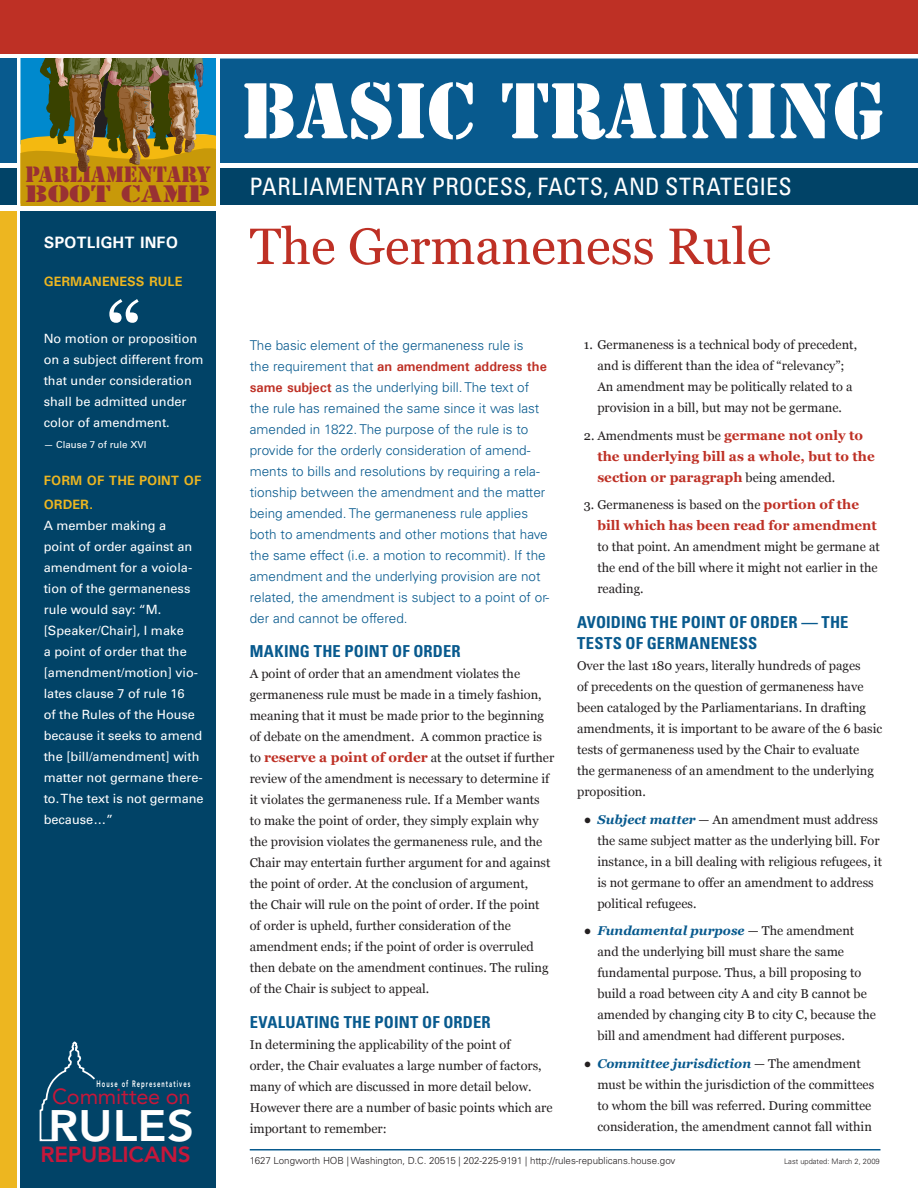
<style>
.page{position:relative;width:918px;height:1188px;background:#fff}
.page>*{position:absolute;margin:0;border:0;box-sizing:border-box;transform-origin:0 0}
.Head_01{font:51px "Georgia";color:#be3025}
.t1{font:800 43.65px "Avenir";color:#fff;scale:1.09 1}
.t2{font:condensed 24px "Univers";letter-spacing:.015em;color:#fff}
.t3{font:22.2px "Stencil Std";color:#993133;scale:1.36 1}
.t4{font:21.75px "Avenir";letter-spacing:-.01em;color:#c6173a}
.t5{font:800 21.75px "Avenir";letter-spacing:-.015em;color:#c6173a;scale:1.04 1}
.t6{font:20.7px "Stencil Std";color:#993133}
.Subhead_01{font:700 condensed 16.5px/21px "Univers";letter-spacing:.01em;color:#085a8e}
.t7{font:700 16.5px "Univers";color:#fff}
.Intro_Summary_Paragr{font:300 13.5px/21px "Univers";color:#085a8e}
.Bullets{font:700 13.5px/21px "Georgia";color:#be3025}
.Sidebar_Subhead{font:700 13.5px/24px "Univers";color:#edb620}
.Body_Copy_Text_after{font:12.75px/21px "Georgia";color:#231f20}
.Bullets-2{font:12.75px/21px "Georgia";color:#231f20}
.Sidebar_Copy_Text{font:12.75px/21px "Univers";color:#fff}
.Caption_01{font:300 9.75px "Univers";color:#231f20}
.Sidebar_Caption{font:9.75px "Univers";color:#fff}
.t8{font:800 9.3px "Avenir";letter-spacing:.18em;color:#fff;scale:.63 1}
.Caption_01-2{font:300 7.5px "Univers";color:#231f20}
.s1{font-weight:700;font-size:13.5px;color:#be3025}
.s2{font-weight:400;font-size:12.75px;color:#231f20}
.s3{font-weight:700;font-style:italic;color:#085a8e}
.s4{font-weight:700;color:#be3025}
</style>
<div class="page">
<div style="left:220px;top:58px;width:698px;height:105px;background:#085a8e"></div>
<div style="left:0;top:0;width:918px;height:54px;background:#be3025"></div>
<div style="left:220px;top:169px;width:698px;height:36px;background:#014367"></div>
<svg style="left:244px;top:82px;width:638px;height:58px"></svg>
<svg style="left:21px;top:58px;width:195px;height:147px;background:#887c32"></svg>
<div style="left:0;top:169px;width:16px;height:36px;background:#014367"></div>
<div style="left:0;top:58px;width:16px;height:105px;background:#085a8e"></div>
<hr style="left:250px;top:1149px;width:630px;height:1px;background:#085a8e">
<div style="left:0;top:211px;width:16px;height:977px;background:#edb620"></div>
<div style="left:20px;top:211px;width:196px;height:977px;background:#014367"></div>
<svg style="left:40px;top:1041px;width:55px;height:101px"></svg>
<svg style="left:109px;top:299px;width:30px;height:24px"></svg>
<p class="t6" style="left:25px;top:161px;width:187px">PARLIAMENTARY</p>
<p class="t3" style="left:25px;top:179px;width:138px">BOOT CAMP</p>
<p class="t7" style="left:44px;top:232px;width:136px">SPOTLIGHT INFO</p>
<p class="Sidebar_Subhead" style="left:44px;top:269px;width:140px">GERMANENESS RULE</p>
<p class="Sidebar_Copy_Text" style="left:44px;top:328px;width:161px">No motion or proposition on a subject different from that under consideration shall be admitted under color of amendment.</p>
<p class="Sidebar_Caption" style="left:44px;top:439px;width:104px">— Clause 7 of rule XVI</p>
<p class="Sidebar_Subhead" style="left:44px;top:468px;width:159px">FORM OF THE POINT OF<br>ORDER.</p>
<p class="Sidebar_Copy_Text" style="left:44px;top:515px;width:161px">A member making a<br>point of order against an amendment for a voiola&shy;tion of the germaneness rule would say: “M. [Speaker/Chair], I make<br>a point of order that the [amendment/motion] vio&shy;lates clause 7 of rule 16<br>of the Rules of the House because it seeks to amend the [bill/amendment] with matter not germane there&shy;to. The text is not germane because…”</p>
<p class="t8" style="left:97px;top:1078px;width:150px">House of Representatives</p>
<p class="t4" style="left:52px;top:1084px;width:140px">Committee on</p>
<p class="t1" style="left:48px;top:1100px;width:135px">RULES</p>
<p class="t5" style="left:40px;top:1141px;width:146px">REPUBLICANS</p>
<p class="t2" style="left:249px;top:172px;width:544px">PARLIAMENTARY PROCESS, FACTS, AND STRATEGIES</p>
<p class="Head_01" style="left:250px;top:216px;width:523px">The Germaneness Rule</p>
<p class="Bullets-2" style="left:597px;top:334px;width:261px;text-indent:-14px">1. Germaneness is a technical body of precedent, and is different than the idea of “relevancy”; An amendment may be politically related to a provision in a bill, but may not be germane.</p>
<p class="Bullets-2" style="left:584px;top:425px;width:281px">2. Amendments must be <span class="s1">germane not only to</span></p>
<p class="Bullets" style="left:597px;top:445px;width:279px">the underlying bill as a whole, but to the section or paragraph <span class="s2">being amended.</span></p>
<p class="Bullets-2" style="left:584px;top:495px;width:277px">3. Germaneness is based on the <span class="s1">portion of the</span></p>
<p class="Bullets" style="left:597px;top:515px;width:281px">bill which has been read for amendment</p>
<p class="Bullets-2" style="left:597px;top:537px;width:284px">to that point. An amendment might be germane at the end of the bill where it might not earlier in the reading.</p>
<p class="Subhead_01" style="left:577px;top:611px;width:273px">AVOIDING THE POINT OF ORDER — THE<br>TESTS OF GERMANENESS</p>
<p class="Body_Copy_Text_after" style="left:577px;top:655px;width:307px">Over the last 180 years, literally hundreds of pages<br>of precedents on the question of germaneness have been cataloged by the Parliamentarians. In drafting amendments, it is important to be aware of the 6 basic tests of germaneness used by the Chair to evaluate<br>the germaneness of an amendment to the underlying proposition.</p>
<p class="Bullets-2" style="left:597px;top:809px;width:286px;text-indent:-14px">● <span class="s3">Subject matter</span> — An amendment must address the same subject matter as the underlying bill. For instance, in a bill dealing with religious refugees, it is not germane to offer an amendment to address political refugees.</p>
<p class="Bullets-2" style="left:597px;top:921px;width:280px;text-indent:-14px">● <span class="s3">Fundamental purpose</span> — The amendment and the underlying bill must share the same fundamental purpose. Thus, a bill proposing to build a road between city A and city B cannot be amended by changing city B to city C, because the bill and amendment had different purposes.</p>
<p class="Bullets-2" style="left:597px;top:1053px;width:278px;text-indent:-14px">● <span class="s3">Committee jurisdiction</span> — The amendment must be within the jurisdiction of the committees to whom the bill was referred. During committee consideration, the amendment cannot fall within</p>
<p class="Caption_01" style="left:250px;top:1155px;width:427px">1627 Longworth HOB | Washington, D.C. 20515 | 202-225-9191 | http://rules-republicans.house.gov</p>
<p class="Caption_01-2" style="left:784px;top:1157px;width:97px">Last updated: March 2, 2009</p>
<p class="Intro_Summary_Paragr" style="left:250px;top:335px;width:301px">The basic element of the germaneness rule is<br>the requirement that <span class="s4">an amendment address the same subject</span> as the underlying bill. The text of the rule has remained the same since it was last amended in 1822. The purpose of the rule is to provide for the orderly consideration of amend&shy;ments to bills and resolutions by requiring a rela&shy;tionship between the amendment and the matter being amended. The germaneness rule applies both to amendments and other motions that have the same effect (i.e. a motion to recommit). If the amendment and the underlying provision are not related, the amendment is subject to a point of or&shy;der and cannot be offered.</p>
<p class="Subhead_01" style="left:250px;top:641px;width:213px">MAKING THE POINT OF ORDER</p>
<p class="Body_Copy_Text_after" style="left:250px;top:664px;width:306px">A point of order that an amendment violates the germaneness rule must be made in a timely fashion, meaning that it must be made prior to the beginning of debate on the amendment. A common practice is to <span class="s1">reserve a point of order</span> at the outset if further review of the amendment is necessary to determine if it violates the germaneness rule. If a Member wants<br>to make the point of order, they simply explain why the provision violates the germaneness rule, and the Chair may entertain further argument for and against the point of order. At the conclusion of argument,<br>the Chair will rule on the point of order. If the point<br>of order is upheld, further consideration of the amendment ends; if the point of order is overruled then debate on the amendment continues. The ruling of the Chair is subject to appeal.</p>
<p class="Subhead_01" style="left:250px;top:1011px;width:242px">EVALUATING THE POINT OF ORDER</p>
<p class="Body_Copy_Text_after" style="left:250px;top:1034px;width:304px">In determining the applicability of the point of<br>order, the Chair evaluates a large number of factors, many of which are discussed in more detail below.<br>However there are a number of basic points which are important to remember:</p>
</div>
